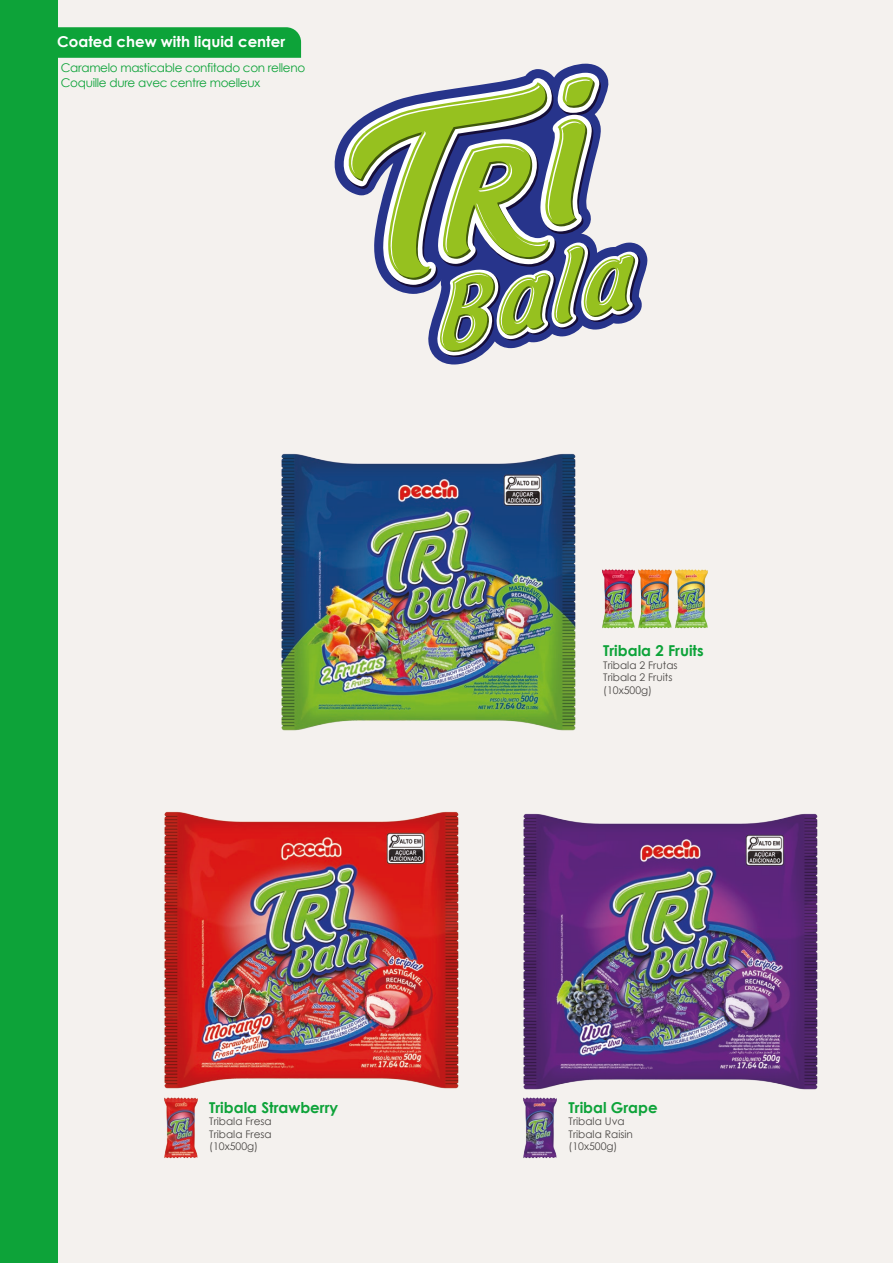
<style>
.page{position:relative;width:893px;height:1263px;background:#f4f1ee}
.page>*{position:absolute;margin:0;border:0;box-sizing:border-box;transform-origin:0 0}
.t1{font:700 15px "Century Gothic";color:#0da339}
.t2{font:700 15px "Century Gothic";color:#fff}
.t3{font:12px/14.4px "Century Gothic";letter-spacing:-.025em;color:#0da339}
.t4{font:10.5px/12.6px "Century Gothic";color:#4a4745}
</style>
<div class="page">
<div style="left:0;top:0;width:57px;height:1263px;background:#0da339"></div>
<svg style="left:57px;top:27px;width:244px;height:31px;background:#11a43c"></svg>
<img style="left:602px;top:569px;width:31px;height:60px">
<img style="left:677px;top:569px;width:31px;height:60px">
<img style="left:633px;top:569px;width:44px;height:60px">
<img style="left:281px;top:453px;width:295px;height:278px">
<img style="left:164px;top:811px;width:295px;height:278px">
<img style="left:164px;top:1097px;width:34px;height:62px">
<img style="left:523px;top:813px;width:295px;height:277px">
<img style="left:523px;top:1097px;width:34px;height:62px">
<svg style="left:334px;top:140px;width:7px;height:44px"></svg>
<svg style="left:341px;top:64px;width:307px;height:301px"></svg>
<p class="t2" style="left:57px;top:30px;width:230px">Coated chew with liquid center</p>
<p class="t3" style="left:61px;top:61px;width:246px">Caramelo masticable confitado con relleno<br>Coquille dure avec centre moelleux</p>
<p class="t1" style="left:209px;top:1096px;width:130px">Tribala Strawberry</p>
<p class="t4" style="left:209px;top:1115px;width:64px;text-align:justify">Tribala Fresa Tribala Fresa (10x500g)</p>
<p class="t1" style="left:603px;top:639px;width:102px">Tribala 2 Fruits</p>
<p class="t4" style="left:603px;top:658px;width:76px">Tribala 2 Frutas<br>Tribala 2 Fruits (10x500g)</p>
<p class="t1" style="left:569px;top:1096px;width:91px">Tribal Grape</p>
<p class="t4" style="left:569px;top:1115px;width:66px">Tribala Uva<br>Tribala Raisin (10x500g)</p>
</div>
